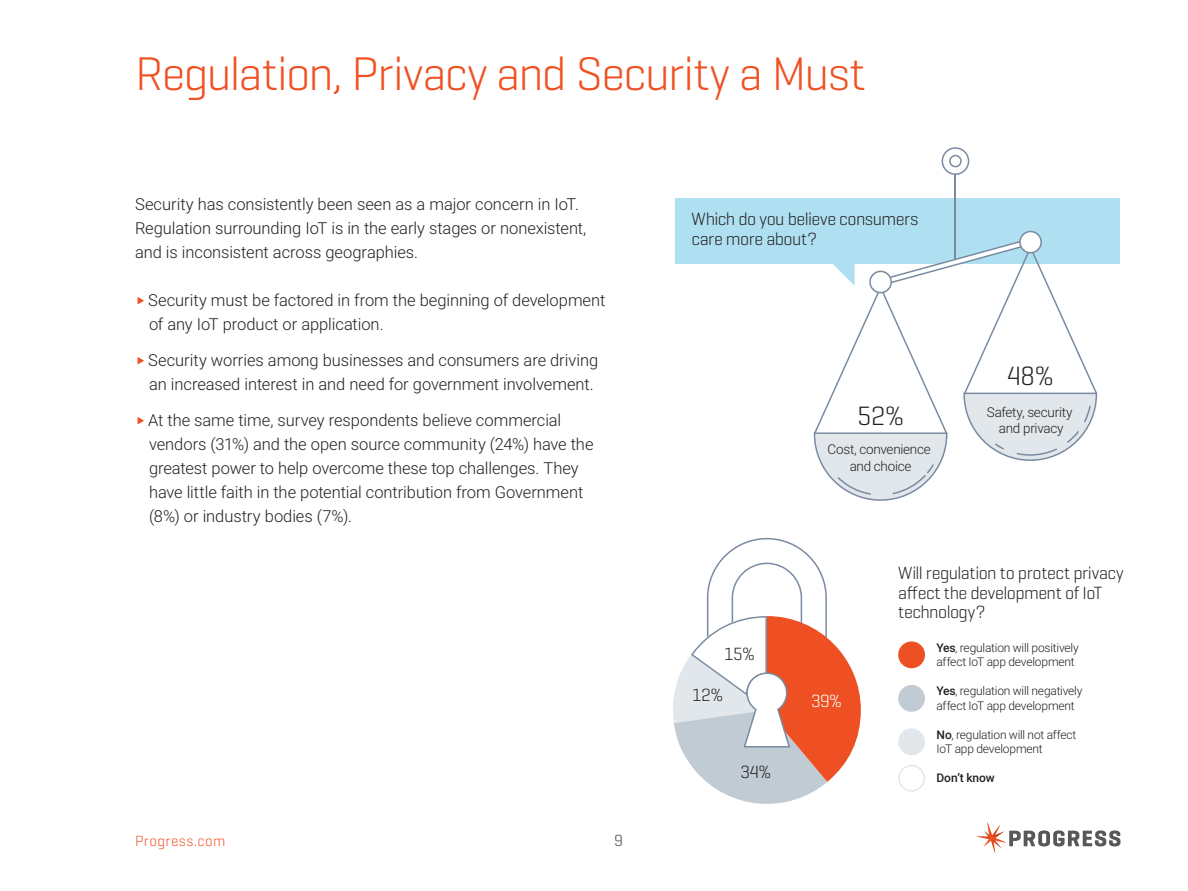
<style>
.page{position:relative;width:1188px;height:891px;background:#fff}
.page>*{position:absolute;margin:0;border:0;box-sizing:border-box;transform-origin:0 0}
.t1{font:300 48px "Geogrotesque";letter-spacing:-.03em;color:#f05022}
.t2{font:300 27px "Geogrotesque";color:#231f20}
.t3{font:300 18px/19.5px "Geogrotesque";letter-spacing:-.03em;color:#231f20}
.t4{font:300 18px "Geogrotesque";color:#fff}
.t5{font:300 16.5px/24px "Roboto";letter-spacing:-.005em;color:#231f20}
.t6{font:16.5px "Geogrotesque";color:#6c6d70}
.t7{font:300 15px "Geogrotesque";letter-spacing:.03em;color:#f05022}
.t8{font:300 13.5px/16.2px "Roboto";letter-spacing:-.02em;color:#231f20;text-align:center}
.t9{font:300 12px/14.4px "Roboto";letter-spacing:-.015em;color:#231f20}
.t10{font:500 12px "Roboto";letter-spacing:-.005em;color:#231f20}
.s1{font-weight:500}
</style>
<div class="page">
<div style="left:675px;top:199px;width:444px;height:65px;background:#afe0f1"></div>
<hr style="left:955px;top:161px;width:1px;height:101px;background:#7a8ba1">
<svg style="left:942px;top:147px;width:27px;height:28px"></svg>
<svg style="left:814px;top:231px;width:283px;height:270px"></svg>
<div style="left:898px;top:641px;width:27px;height:27px;background:#ef5023;border-radius:50%"></div>
<div style="left:898px;top:685px;width:27px;height:27px;background:#c1cbd4;border-radius:50%"></div>
<div style="left:898px;top:728px;width:27px;height:27px;background:#e2e7ec;border-radius:50%"></div>
<svg style="left:898px;top:765px;width:27px;height:27px"></svg>
<svg style="left:673px;top:538px;width:188px;height:266px"></svg>
<svg style="left:977px;top:822px;width:144px;height:31px"></svg>
<h1 class="t1" style="left:135px;top:44px;width:732px">Regulation, Privacy and Security a Must</h1>
<p class="t5" style="left:135px;top:192px;width:453px">Security has consistently been seen as a major concern in IoT.<br>Regulation surrounding IoT is in the early stages or nonexistent, and is inconsistent across geographies.</p>
<p class="t5" style="left:148px;top:288px;width:459px">Security must be factored in from the beginning of development of any IoT product or application.</p>
<p class="t5" style="left:148px;top:348px;width:452px">Security worries among businesses and consumers are driving an increased interest in and need for government involvement.</p>
<p class="t5" style="left:148px;top:408px;width:447px">At the same time, survey respondents believe commercial vendors (31%) and the open source community (24%) have the greatest power to help overcome these top challenges. They have little faith in the potential contribution from Government (8%) or industry bodies (7%).</p>
<p class="t3" style="left:692px;top:209px;width:228px">Which do you believe consumers care more about?</p>
<h2 class="t2" style="left:857px;top:399px;width:49px">52%</h2>
<p class="t8" style="left:827px;top:441px;width:105px">Cost, convenience and choice</p>
<h2 class="t2" style="left:1007px;top:359px;width:49px">48%</h2>
<p class="t8" style="left:987px;top:404px;width:87px">Safety, security and privacy</p>
<p class="t7" style="left:135px;top:832px;width:92px">Progress.com</p>
<p class="t6" style="left:614px;top:830px;width:10px">9</p>
<p class="t3" style="left:724px;top:644px;width:33px">15%</p>
<p class="t3" style="left:692px;top:684px;width:33px">12%</p>
<p class="t3" style="left:740px;top:762px;width:33px">34%</p>
<p class="t4" style="left:811px;top:690px;width:33px">39%</p>
<p class="t3" style="left:898px;top:563px;width:227px">Will regulation to protect privacy affect the development of IoT technology?</p>
<p class="t9" style="left:937px;top:640px;width:144px"><span class="s1">Yes</span>, regulation will positively affect IoT app development</p>
<p class="t9" style="left:937px;top:683px;width:147px"><span class="s1">Yes</span>, regulation will negatively affect IoT app development</p>
<p class="t9" style="left:937px;top:727px;width:141px"><span class="s1">No</span>, regulation will not affect<br>IoT app development</p>
<p class="t10" style="left:937px;top:770px;width:60px">Don’t know</p>
</div>
